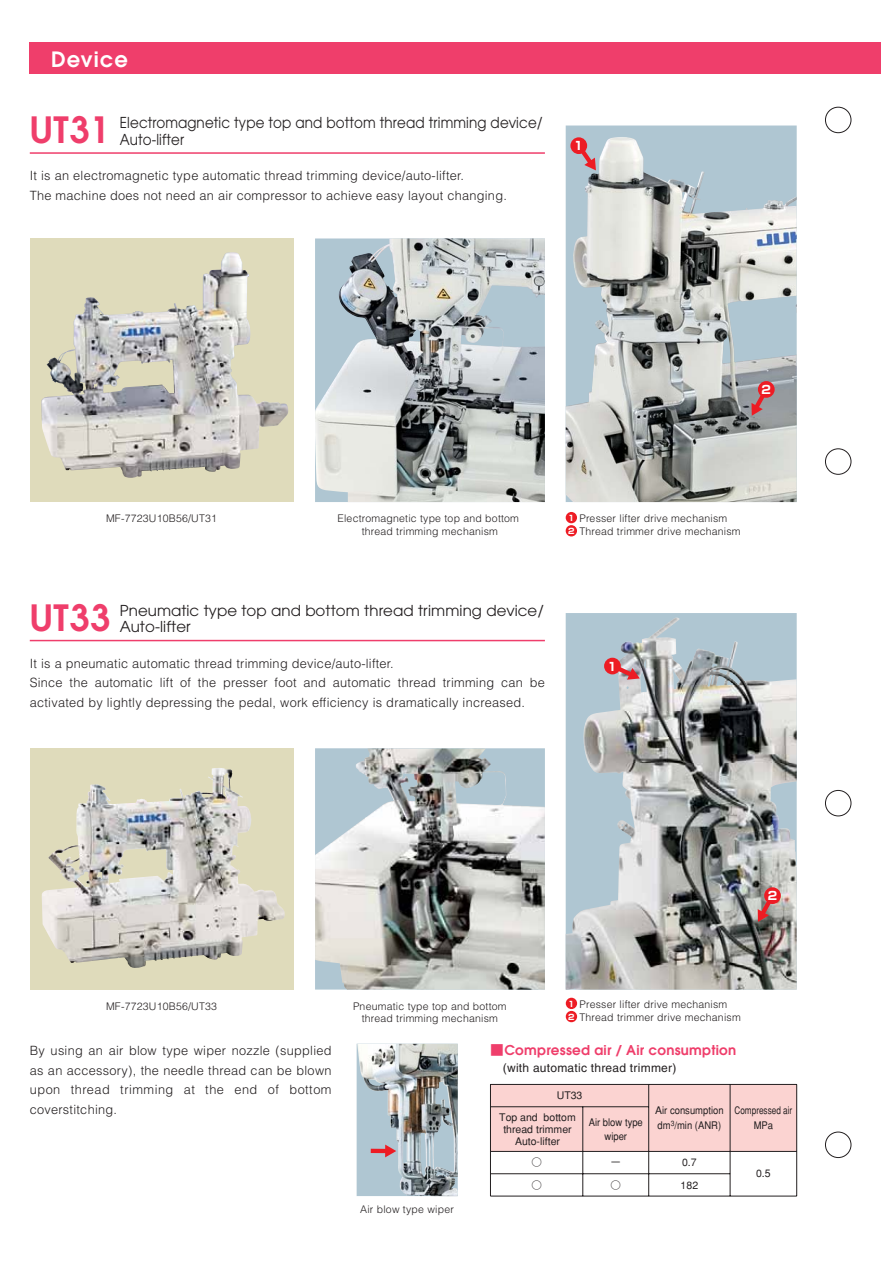
<style>
.page{position:relative;width:881px;height:1263px;background:#fff}
.page>*{position:absolute;margin:0;border:0;box-sizing:border-box;transform-origin:0 0}
.t1{font:600 36px "Avant Garde";letter-spacing:.02em;color:#ef3e6b}
.t2{font:600 21px "Avant Garde";letter-spacing:.05em;color:#fff}
.t3{font:15px/16.5px "Avant Garde";letter-spacing:.01em;color:#231f20;scale:.9 1}
.t4{font:15px/16.5px "Avant Garde";letter-spacing:.01em;color:#231f20}
.t5{font:600 13.5px "Avant Garde";letter-spacing:.02em;color:#ef3e6b}
.t6{font:300 12.75px/19.5px "Helvetica";letter-spacing:.02em;color:#231f20}
.t7{font:12px "Helvetica";letter-spacing:.02em;color:#231f20}
.t8{font:700 11.55px "Shin Go";color:#fff}
.t9{font:300 10.5px/12.8px "Helvetica";letter-spacing:.02em;color:#231f20;text-align:center}
.t10{font:500 10.5px/22.4px "Gothic BBB";color:#231f20}
.t11{font:500 10.5px/14.9px "Gothic BBB";color:#231f20;text-align:center;scale:.9 1}
.t12{font:500 10.5px/14.9px "Gothic BBB";color:#231f20;text-align:center;scale:.78 1}
.t13{font:700 7.8px/13.2px "Shin Go";color:#fff}
.s1{font-family:"Shin Go";font-weight:500}
</style>
<div class="page">
<svg style="left:565px;top:126px;width:231px;height:376px;background:#b5c3c8"></svg>
<img style="left:315px;top:238px;width:229px;height:264px">
<img style="left:571px;top:137px;width:225px;height:357px">
<svg style="left:570px;top:136px;width:26px;height:34px"></svg>
<div style="left:570px;top:137px;width:17px;height:17px;background:#ed1c24;border-radius:50%"></div>
<svg style="left:750px;top:380px;width:23px;height:36px"></svg>
<div style="left:757px;top:381px;width:17px;height:17px;background:#ed1c24;border-radius:50%"></div>
<div style="left:565px;top:512px;width:11px;height:11px;background:#ed1c24;border-radius:50%"></div>
<div style="left:565px;top:525px;width:11px;height:11px;background:#ed1c24;border-radius:50%"></div>
<img style="left:315px;top:748px;width:229px;height:241px">
<img style="left:565px;top:617px;width:231px;height:372px">
<svg style="left:603px;top:659px;width:36px;height:21px"></svg>
<div style="left:604px;top:658px;width:16px;height:16px;background:#ed1c24;border-radius:50%"></div>
<svg style="left:756px;top:886px;width:24px;height:36px"></svg>
<div style="left:763px;top:887px;width:17px;height:17px;background:#ed1c24;border-radius:50%"></div>
<img style="left:356px;top:1044px;width:101px;height:152px">
<hr style="left:370px;top:1149px;width:17px;height:4px;background:#ed1c24">
<svg style="left:385px;top:1144px;width:11px;height:13px"></svg>
<svg style="left:30px;top:748px;width:263px;height:241px;background:#d3cfbd"></svg>
<img style="left:66px;top:848px;width:107px;height:39px">
<svg style="left:30px;top:238px;width:263px;height:264px;background:#d3d0bc"></svg>
<img style="left:47px;top:297px;width:155px;height:96px">
<div style="left:565px;top:998px;width:12px;height:11px;background:#ed1c24;border-radius:50%"></div>
<div style="left:565px;top:1011px;width:12px;height:11px;background:#ed1c24;border-radius:50%"></div>
<div style="left:490px;top:1084px;width:306px;height:67px;background:#fbd3d1"></div>
<hr style="left:490px;top:1084px;width:306px;height:1px;background:#231f20">
<hr style="left:490px;top:1106px;width:158px;height:1px;background:#231f20">
<hr style="left:490px;top:1151px;width:306px;height:1px;background:#231f20">
<hr style="left:490px;top:1173px;width:239px;height:1px;background:#231f20">
<hr style="left:490px;top:1196px;width:306px;height:1px;background:#231f20">
<hr style="left:490px;top:1084px;width:1px;height:112px;background:#231f20">
<hr style="left:582px;top:1107px;width:1px;height:89px;background:#231f20">
<hr style="left:648px;top:1084px;width:1px;height:112px;background:#231f20">
<hr style="left:729px;top:1084px;width:1px;height:112px;background:#231f20">
<hr style="left:796px;top:1084px;width:1px;height:112px;background:#231f20">
<div style="left:30px;top:43px;width:850px;height:31px;background:#ef3e6b"></div>
<hr style="left:30px;top:152px;width:514px;height:2px;background:#ef3e6b">
<hr style="left:30px;top:640px;width:514px;height:1px;background:#ef3e6b">
<svg style="left:825px;top:107px;width:26px;height:1051px"></svg>
<h2 class="t2" style="left:51px;top:51px;width:78px">Device</h2>
<h1 class="t1" style="left:30px;top:116px;width:82px">UT31</h1>
<p class="t3" style="left:120px;top:116px;width:471px">Electromagnetic type top and bottom thread trimming device/<br>Auto-lifter</p>
<p class="t6" style="left:30px;top:167px;width:478px">It is an electromagnetic type automatic thread trimming device/auto-lifter.<br>The machine does not need an air compressor to achieve easy layout changing.</p>
<p class="t8" style="left:573px;top:142px;width:11px">1</p>
<p class="t8" style="left:761px;top:385px;width:11px">2</p>
<p class="t9" style="left:106px;top:513px;width:112px">MF-7723U10B56/UT31</p>
<p class="t9" style="left:337px;top:513px;width:183px">Electromagnetic type top and bottom thread trimming mechanism</p>
<p class="t9" style="left:579px;top:513px;width:163px;text-align:left">Presser lifter drive mechanism<br>Thread trimmer drive mechanism</p>
<p class="t13" style="left:568px;top:512px;width:8px">1<br>2</p>
<h1 class="t1" style="left:30px;top:604px;width:82px">UT33</h1>
<p class="t4" style="left:120px;top:603px;width:425px">Pneumatic type top and bottom thread trimming device/<br>Auto-lifter</p>
<p class="t6" style="left:30px;top:655px;width:516px">It is a pneumatic automatic thread trimming device/auto-lifter.<br>Since the automatic lift of the presser foot and automatic thread trimming can be activated by lightly depressing the pedal, work efficiency is dramatically increased.</p>
<p class="t8" style="left:607px;top:662px;width:11px">1</p>
<p class="t8" style="left:767px;top:891px;width:11px">2</p>
<p class="t9" style="left:106px;top:1001px;width:112px">MF-7723U10B56/UT33</p>
<p class="t6" style="left:30px;top:1042px;width:303px;text-align:justify">By using an air blow type wiper nozzle (supplied as an accessory), the needle thread can be blown upon thread trimming at the end of bottom coverstitching.</p>
<p class="t9" style="left:579px;top:999px;width:163px;text-align:left">Presser lifter drive mechanism<br>Thread trimmer drive mechanism</p>
<p class="t13" style="left:568px;top:998px;width:8px">1<br>2</p>
<p class="t5" style="left:490px;top:1045px;width:247px"><span class="s1">■</span>Compressed air / Air consumption</p>
<p class="t7" style="left:502px;top:1063px;width:175px">(with automatic thread trimmer)</p>
<p class="t10" style="left:556px;top:1086px;width:27px">UT33</p>
<p class="t9" style="left:353px;top:1001px;width:155px">Pneumatic type top and bottom thread trimming mechanism</p>
<p class="t9" style="left:360px;top:1203px;width:95px">Air blow type wiper</p>
<p class="t10" style="left:499px;top:1113px;width:78px;line-height:11.7px;text-align:center">Top and bottom thread trimmer<br>Auto-lifter</p>
<p class="t10" style="left:531px;top:1153px;width:12px">○ ○</p>
<p class="t11" style="left:588px;top:1115px;width:62px">Air blow type wiper</p>
<p class="t10" style="left:610px;top:1153px;width:12px">－○</p>
<p class="t10" style="left:655px;top:1104px;width:70px;line-height:14.9px">Air consumption dm<sup>3</sup>/min (ANR)</p>
<p class="t10" style="left:680px;top:1153px;width:19px">0.7<br>182</p>
<p class="t12" style="left:734px;top:1104px;width:76px">Compressed air<br>MPa</p>
<p class="t10" style="left:755px;top:1163px;width:16px">0.5</p>
</div>
